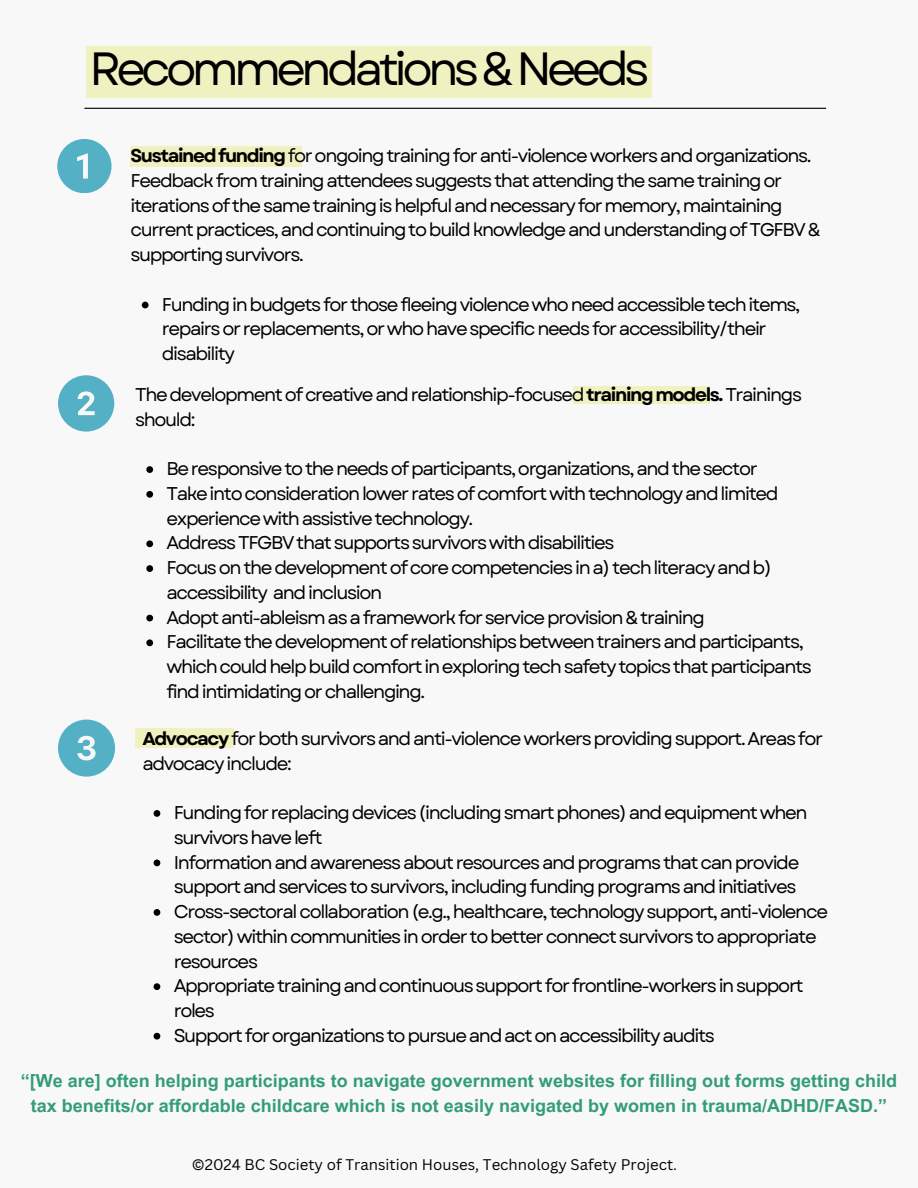
<style>
.page{position:relative;width:918px;height:1188px;background:#f8f8f8}
.page>*{position:absolute;margin:0;border:0;box-sizing:border-box;transform-origin:0 0}
.t1{font:46.5px "Garet";letter-spacing:-.1em;color:#000}
.t2{font:18.45px/24.8px "Garet";letter-spacing:-.075em;color:#000}
.t3{font:700 18px/24.8px "Arial MT Pro";color:#339d77;text-align:center}
.t4{font:15px "Canva Sans";color:#000}
.s1{font-weight:700}
</style>
<div class="page">
<div style="left:86px;top:46px;width:566px;height:52px;background:#f0f1c0"></div>
<hr style="left:84px;top:108px;width:742px;height:1px;background:#000">
<svg style="left:57px;top:139px;width:54px;height:54px"></svg>
<div style="left:131px;top:146px;width:171px;height:20px;background:#f0f1c0"></div>
<svg style="left:142px;top:302px;width:7px;height:6px"></svg>
<svg style="left:58px;top:375px;width:56px;height:57px"></svg>
<div style="left:573px;top:386px;width:137px;height:17px;background:#f0f1c0"></div>
<svg style="left:146px;top:466px;width:7px;height:7px"></svg>
<svg style="left:146px;top:491px;width:7px;height:7px"></svg>
<svg style="left:146px;top:540px;width:7px;height:7px"></svg>
<svg style="left:146px;top:565px;width:7px;height:7px"></svg>
<svg style="left:146px;top:615px;width:7px;height:6px"></svg>
<svg style="left:146px;top:639px;width:7px;height:7px"></svg>
<svg style="left:58px;top:720px;width:57px;height:57px"></svg>
<div style="left:135px;top:729px;width:99px;height:19px;background:#f0f1c0"></div>
<svg style="left:154px;top:810px;width:6px;height:7px"></svg>
<svg style="left:154px;top:860px;width:6px;height:6px"></svg>
<svg style="left:154px;top:909px;width:6px;height:7px"></svg>
<svg style="left:154px;top:983px;width:6px;height:7px"></svg>
<svg style="left:154px;top:1033px;width:6px;height:7px"></svg>
<h1 class="t1" style="left:89px;top:36px;width:562px">Recommendations&amp;Needs</h1>
<p class="t2" style="left:131px;top:143px;width:692px"><span class="s1">Sustained funding</span> for ongoing training for anti-violence workers and organizations.<br>Feedback from training attendees suggests that attending the same training or iterations of the same training is helpful and necessary for memory, maintaining current practices, and continuing to build knowledge and understanding of TGFBV &amp; supporting survivors.</p>
<h3 class="t2" style="left:162px;top:292px;width:640px">Funding in budgets for those fleeing violence who need accessible tech items, repairs or replacements, or who have specific needs for accessibility/their disability</h3>
<h3 class="t2" style="left:135px;top:382px;width:668px">The development of creative and relationship-focused <span class="s1">training models.</span> Trainings should:</h3>
<p class="t2" style="left:166px;top:456px;width:593px">Be responsive to the needs of participants, organizations, and the sector</p>
<h3 class="t2" style="left:166px;top:481px;width:614px">Take into consideration lower rates of comfort with technology and limited experience with assistive technology.</h3>
<p class="t2" style="left:166px;top:531px;width:450px">Address TFGBV that supports survivors with disabilities</p>
<p class="t2" style="left:166px;top:555px;width:607px">Focus on the development of core competencies in a) tech literacy and b) accessibility and inclusion</p>
<p class="t2" style="left:166px;top:605px;width:540px">Adopt anti-ableism as a framework for service provision &amp; training</p>
<p class="t2" style="left:166px;top:630px;width:647px">Facilitate the development of relationships between trainers and participants, which could help build comfort in exploring tech safety topics that participants find intimidating or challenging.</p>
<p class="t2" style="left:142px;top:726px;width:682px"><span class="s1">Advocacy</span> for both survivors and anti-violence workers providing support. Areas for advocacy include:</p>
<h3 class="t2" style="left:174px;top:800px;width:635px">Funding for replacing devices (including smart phones) and equipment when survivors have left</h3>
<p class="t2" style="left:174px;top:850px;width:627px">Information and awareness about resources and programs that can provide support and services to survivors, including funding programs and initiatives</p>
<h3 class="t2" style="left:174px;top:899px;width:656px">Cross-sectoral collaboration (e.g., healthcare, technology support, anti-violence sector) within communities in order to better connect survivors to appropriate resources</h3>
<p class="t2" style="left:174px;top:974px;width:632px">Appropriate training and continuous support for frontline-workers in support roles</p>
<p class="t2" style="left:174px;top:1023px;width:543px">Support for organizations to pursue and act on accessibility audits</p>
<p class="t3" style="left:21px;top:1071px;width:878px">“[We are] often helping participants to navigate government websites for filling out forms getting child tax benefits/or affordable childcare which is not easily navigated by women in trauma/ADHD/FASD.”</p>
<p class="t4" style="left:192px;top:1154px;width:487px">©2024 BC Society of Transition Houses, Technology Safety Project.</p>
</div>
